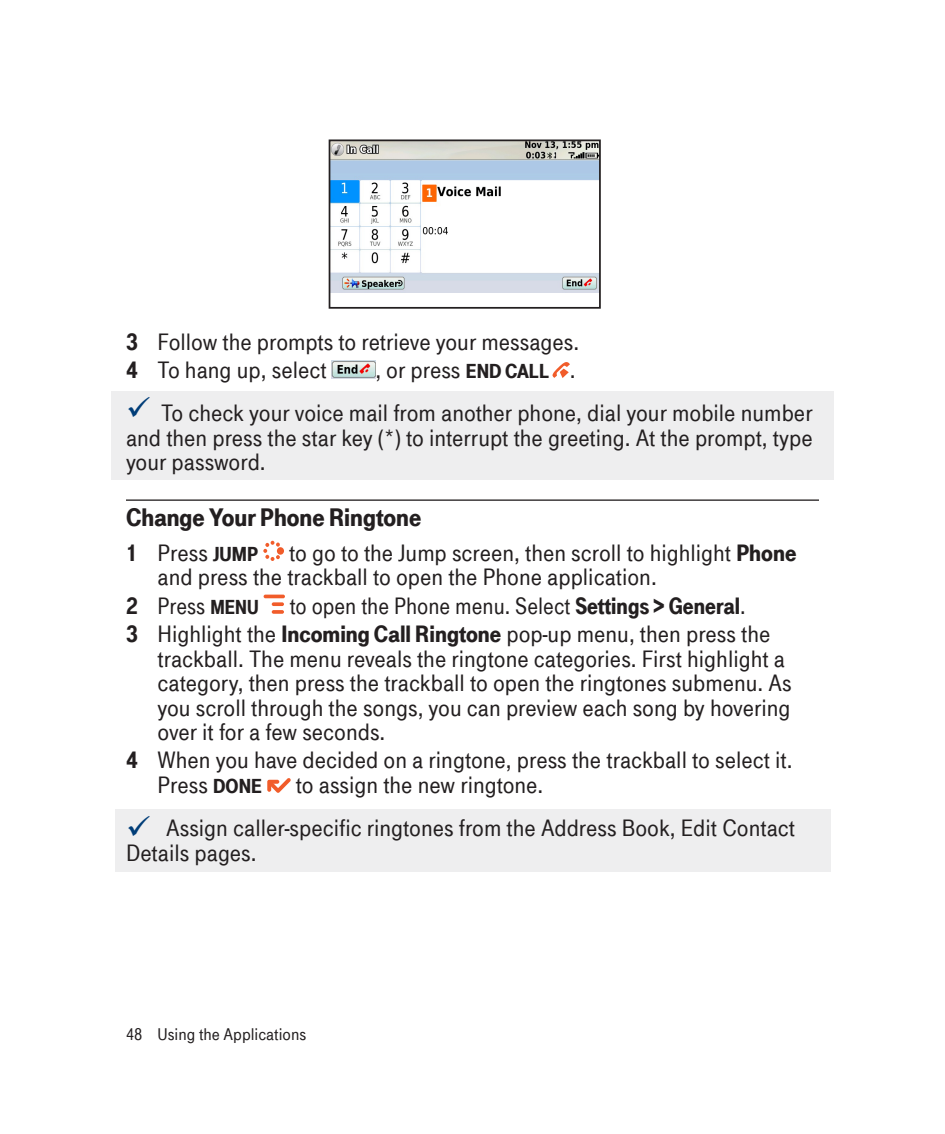
<style>
.page{position:relative;width:945px;height:1134px;background:#fff}
.page>*{position:absolute;margin:0;border:0;box-sizing:border-box;transform-origin:0 0}
.t1{font:26.25px "Tele Grotesk Ultr";color:#231f20}
.t2{font:24.5px/24.5px "Tele Grotesk Halb";color:#231f20}
.t3{font:24.5px/28.3px "Tele Grotesk Halb";color:#231f20;scale:.95 1}
.t4{font:17.5px "Tele Grotesk Halb";color:#231f20}
.s1{font-family:"Tele Grotesk Ultr"}
.s2{font-family:"Tele Grotesk Ultr";font-size:21px}
.s3{color:#003d78}
</style>
<div class="page">
<div style="left:116px;top:809px;width:715px;height:63px;background:#eeeeef"></div>
<div style="left:112px;top:392px;width:722px;height:88px;background:#eeeeef"></div>
<hr style="left:126px;top:499px;width:693px;height:2px;background:#231f20">
<img style="left:332px;top:360px;width:43px;height:18px">
<svg style="left:552px;top:362px;width:18px;height:16px"></svg>
<svg style="left:263px;top:541px;width:17px;height:20px"></svg>
<div style="left:277px;top:547px;width:7px;height:8px;background:#f15c2a;border-radius:50%"></div>
<hr style="left:264px;top:595px;width:21px;height:3px;background:#f15c2a;border-radius:2px">
<svg style="left:272px;top:602px;width:12px;height:4px"></svg>
<svg style="left:272px;top:610px;width:12px;height:4px"></svg>
<svg style="left:267px;top:778px;width:24px;height:15px"></svg>
<img style="left:332px;top:142px;width:266px;height:150px">
<div style="left:329px;top:139px;width:272px;height:170px;border:2px solid #231f20"></div>
<p class="t2" style="left:126px;top:328px;width:455px;line-height:28.3px"><span class="s1">3</span> Follow the prompts to retrieve your messages.<br><span class="s1">4</span> To hang up, select</p>
<p class="t2" style="left:375px;top:358px;width:202px">, or press <span class="s2">END CALL</span> .</p>
<p class="t2" style="left:126px;top:401px;width:688px;text-align:justify"><span class="s3">✓</span> To check your voice mail from another phone, dial your mobile number and then press the star key (*) to interrupt the greeting. At the prompt, type your password.</p>
<p class="t1" style="left:126px;top:503px;width:297px">Change Your Phone Ringtone</p>
<p class="t2" style="left:126px;top:541px;width:134px"><span class="s1">1</span> Press <span class="s2">JUMP</span></p>
<p class="t2" style="left:158px;top:541px;width:641px;text-indent:132px">to go to the Jump screen, then scroll to highlight <span class="s1">Phone </span>and press the trackball to open the Phone application.</p>
<p class="t3" style="left:126px;top:592px;width:141px"><span class="s1">2</span> Press <span class="s2">MENU</span></p>
<p class="t3" style="left:126px;top:592px;width:680px;text-indent:164px">to open the Phone menu. Select <span class="s1">Settings &gt; General</span>.<br><span class="s1">3</span> Highlight the <span class="s1">Incoming Call Ringtone</span> pop-up menu, then press the</p>
<p class="t2" style="left:158px;top:646px;width:636px">trackball. The menu reveals the ringtone categories. First highlight a category, then press the trackball to open the ringtones submenu. As you scroll through the songs, you can preview each song by hovering over it for a few seconds.</p>
<p class="t2" style="left:158px;top:748px;width:637px;text-indent:-32px"><span class="s1">4</span> When you have decided on a ringtone, press the trackball to select it.<br>Press <span class="s2">DONE</span></p>
<p class="t2" style="left:296px;top:773px;width:249px">to assign the new ringtone.</p>
<p class="t2" style="left:126px;top:816px;width:671px"><span class="s3">✓</span> Assign caller-specific ringtones from the Address Book, Edit Contact<br>Details pages.</p>
<p class="t4" style="left:126px;top:1024px;width:182px">48 Using the Applications</p>
</div>
